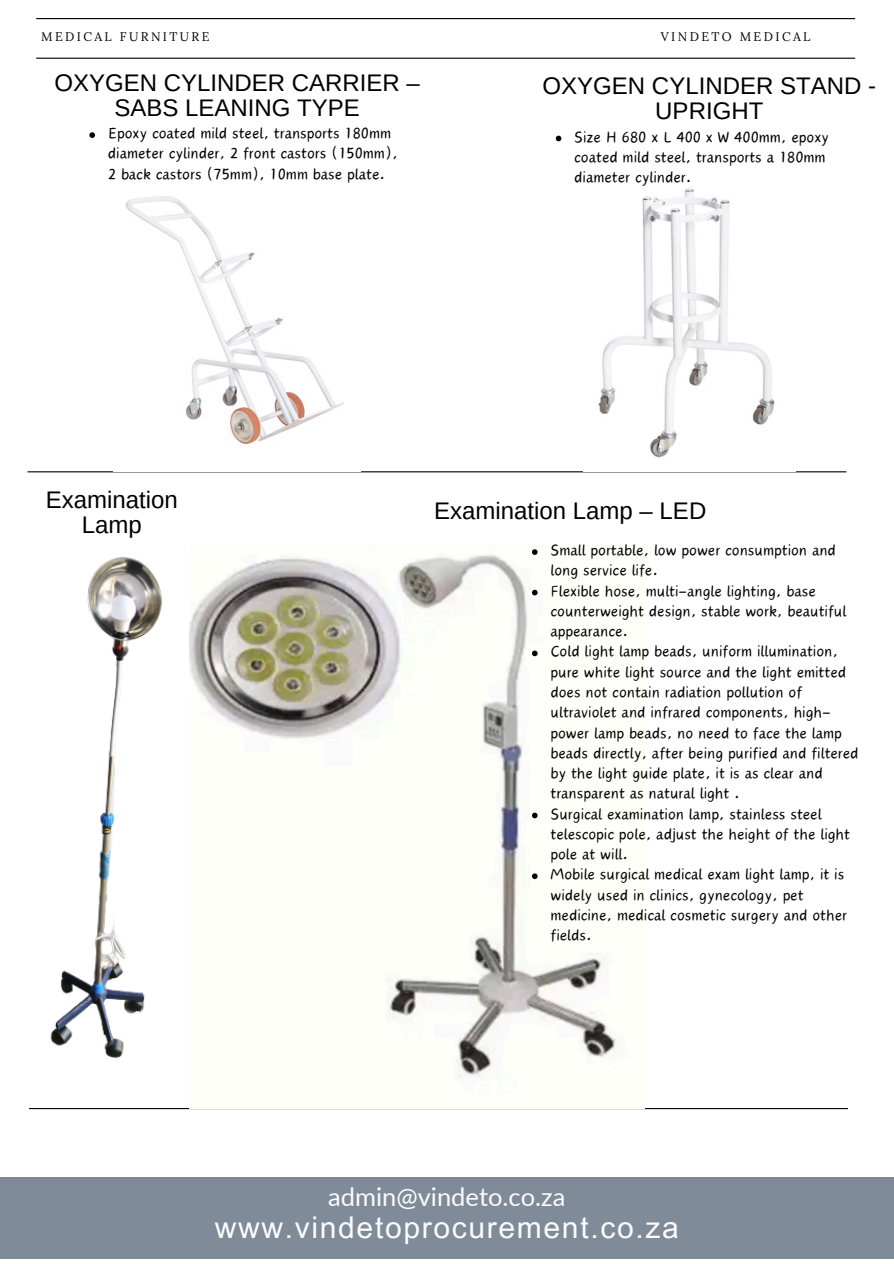
<style>
.page{position:relative;width:894px;height:1264px;background:#fff}
.page>*{position:absolute;margin:0;border:0;box-sizing:border-box;transform-origin:0 0}
.t1{font:30px "Arial MT Pro";letter-spacing:.055em;color:#fbfbfb}
.t2{font:25.5px "Lato";color:#fbfbfb}
.t3{font:24px/24.8px "Arimo";color:#000;text-align:center}
.t4{font:19.5px/20.2px "Canva Wander World";color:#000}
.t5{font:12.45px "Lora";letter-spacing:.19em;color:#000}
</style>
<div class="page">
<hr style="left:36px;top:18px;width:818px;height:1px;background:#000">
<hr style="left:36px;top:58px;width:818px;height:1px;background:#000">
<hr style="left:27px;top:471px;width:819px;height:1px;background:#000">
<hr style="left:29px;top:1107px;width:818px;height:2px;background:#000">
<div style="left:0;top:1176px;width:893px;height:82px;background:#808b9a"></div>
<img style="left:125px;top:196px;width:219px;height:248px">
<img style="left:598px;top:188px;width:177px;height:270px">
<img style="left:50px;top:557px;width:112px;height:501px">
<img style="left:189px;top:550px;width:455px;height:558px">
<svg style="left:89px;top:132px;width:6px;height:6px"></svg>
<svg style="left:555px;top:136px;width:6px;height:5px"></svg>
<svg style="left:532px;top:549px;width:5px;height:6px"></svg>
<svg style="left:532px;top:590px;width:5px;height:5px"></svg>
<svg style="left:532px;top:650px;width:5px;height:6px"></svg>
<svg style="left:532px;top:812px;width:5px;height:6px"></svg>
<svg style="left:532px;top:873px;width:5px;height:6px"></svg>
<p class="t5" style="left:41px;top:28px;width:170px">MEDICAL FURNITURE</p>
<p class="t5" style="left:660px;top:28px;width:151px">VINDETO MEDICAL</p>
<h3 class="t3" style="left:54px;top:70px;width:367px">OXYGEN CYLINDER CARRIER –<br>SABS LEANING TYPE</h3>
<h3 class="t3" style="left:542px;top:74px;width:335px">OXYGEN CYLINDER STAND -<br>UPRIGHT</h3>
<p class="t4" style="left:108px;top:123px;width:291px">Epoxy coated mild steel, transports 180mm diameter cylinder, 2 front castors (150mm),<br>2 back castors (75mm), 10mm base plate.</p>
<p class="t4" style="left:574px;top:127px;width:256px">Size H 680 x L 400 x W 400mm, epoxy coated mild steel, transports a 180mm diameter cylinder.</p>
<p class="t3" style="left:46px;top:487px;width:134px">Examination<br>Lamp</p>
<p class="t3" style="left:434px;top:498px;width:274px">Examination Lamp – LED</p>
<p class="t4" style="left:550px;top:540px;width:287px">Small portable, low power consumption and long service life.</p>
<p class="t4" style="left:550px;top:580px;width:297px">Flexible hose, multi-angle lighting, base counterweight design, stable work, beautiful appearance.</p>
<p class="t4" style="left:550px;top:641px;width:309px">Cold light lamp beads, uniform illumination, pure white light source and the light emitted does not contain radiation pollution of ultraviolet and infrared components, high&shy;power lamp beads, no need to face the lamp beads directly, after being purified and filtered by the light guide plate, it is as clear and transparent as natural light .</p>
<h3 class="t4" style="left:550px;top:803px;width:301px">Surgical examination lamp, stainless steel telescopic pole, adjust the height of the light pole at will.</h3>
<h1 class="t4" style="left:550px;top:864px;width:298px">Mobile surgical medical exam light lamp, it is widely used in clinics, gynecology, pet medicine, medical cosmetic surgery and other fields.</h1>
<p class="t2" style="left:328px;top:1180px;width:239px">admin@vindeto.co.za</p>
<p class="t1" style="left:215px;top:1216px;width:465px">www.vindetoprocurement.co.za</p>
</div>
